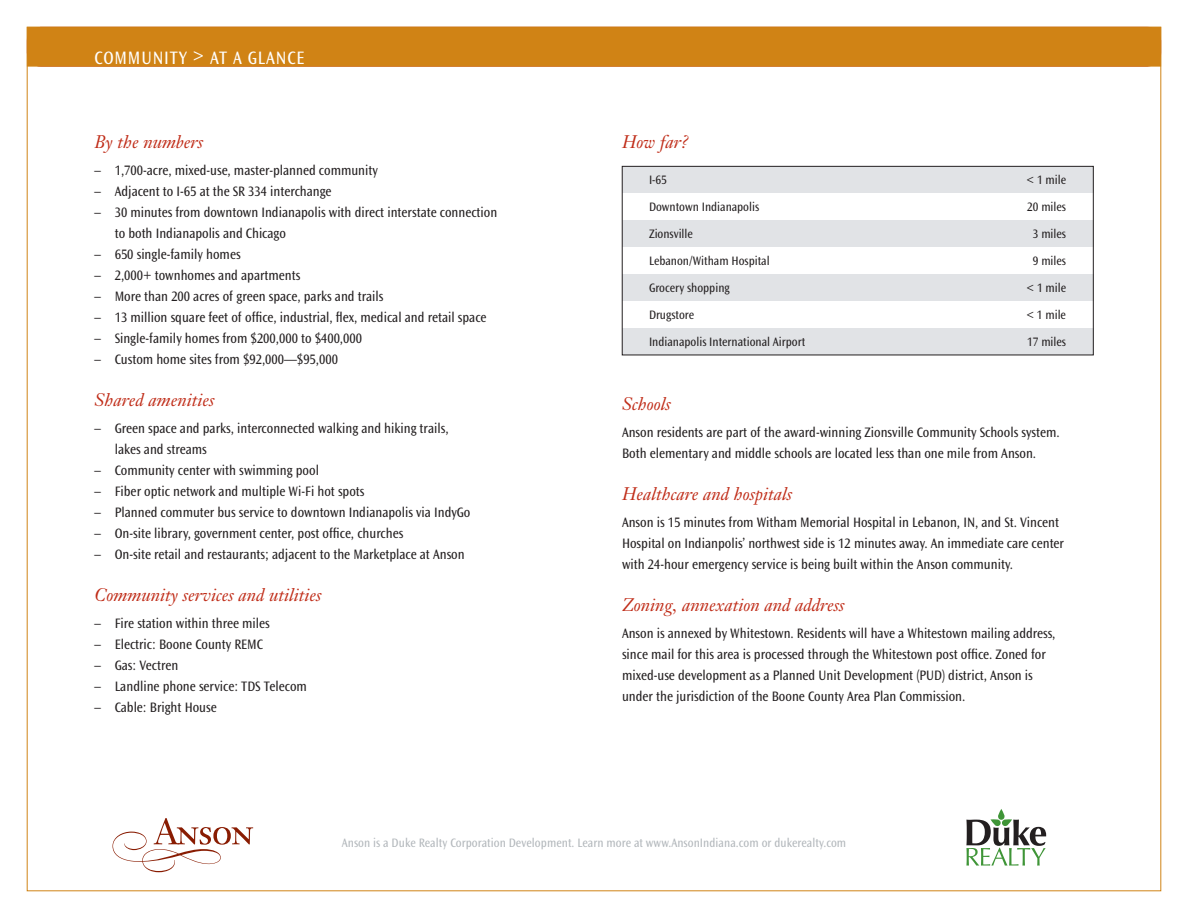
<style>
.page{position:relative;width:1188px;height:918px;background:#fff}
.page>*{position:absolute;margin:0;border:0;box-sizing:border-box;transform-origin:0 0}
.t1{font:18.75px "Ocean Sans MM 403 475";letter-spacing:.055em;color:#fff;scale:.9 1}
.t2{font:italic 18px "Janson Text";color:#c02d19}
.t3{font:14.25px/21px "Ocean Sans MM 403 475";color:#231f20;scale:.9 1}
.t4{font:12.75px "Ocean Sans MM 403 475";color:#231f20;scale:.9 1}
.t5{font:12.75px "Ocean Sans MM 403 475";letter-spacing:.005em;color:#b2b7bb;scale:.9 1}
</style>
<div class="page">
<div style="left:27px;top:27px;width:1134px;height:39px;background:#d08315"></div>
<div style="left:622px;top:166px;width:472px;height:27px;background:#e1e3e6"></div>
<div style="left:622px;top:220px;width:472px;height:27px;background:#e1e3e6"></div>
<div style="left:622px;top:274px;width:472px;height:27px;background:#e1e3e6"></div>
<div style="left:622px;top:328px;width:472px;height:27px;background:#e1e3e6"></div>
<div style="left:622px;top:166px;width:472px;height:189px;border:1px solid #231f20"></div>
<svg style="left:966px;top:809px;width:80px;height:57px"></svg>
<svg style="left:113px;top:818px;width:140px;height:54px"></svg>
<h1 class="t1" style="left:94px;top:47px;width:235px">comm unity &gt; AT A GLANCE</h1>
<p class="t2" style="left:94px;top:131px;width:110px">By the numbers</p>
<p class="t3" style="left:94px;top:160px;width:316px">– 1,700-acre, mixed-use, master-planned community</p>
<p class="t3" style="left:94px;top:181px;width:265px">– Adjacent to I-65 at the SR 334 interchange</p>
<p class="t3" style="left:115px;top:202px;width:427px;text-indent:-20px">– 30 minutes from downtown Indianapolis with direct interstate connection to both Indianapolis and Chicago</p>
<p class="t3" style="left:94px;top:244px;width:164px">– 650 single-family homes</p>
<p class="t3" style="left:94px;top:265px;width:230px">– 2,000+ townhomes and apartments</p>
<p class="t3" style="left:94px;top:286px;width:323px">– More than 200 acres of green space, parks and trails</p>
<p class="t3" style="left:94px;top:307px;width:437px">– 13 million square feet of office, industrial, flex, medical and retail space</p>
<p class="t3" style="left:94px;top:328px;width:299px">– Single-family homes from $200,000 to $400,000</p>
<p class="t3" style="left:94px;top:349px;width:272px">– Custom home sites from $92,000—$95,000</p>
<p class="t2" style="left:94px;top:389px;width:122px">Shared amenities</p>
<p class="t3" style="left:115px;top:418px;width:372px;text-indent:-20px">– Green space and parks, interconnected walking and hiking trails, lakes and streams</p>
<p class="t3" style="left:94px;top:460px;width:251px">– Community center with swimming pool</p>
<p class="t3" style="left:94px;top:481px;width:302px">– Fiber optic network and multiple Wi-Fi hot spots</p>
<p class="t3" style="left:94px;top:502px;width:419px">– Planned commuter bus service to downtown Indianapolis via IndyGo</p>
<p class="t3" style="left:94px;top:523px;width:345px">– O n-site library, government center, post office, churches</p>
<p class="t3" style="left:94px;top:544px;width:413px">– O n-site retail and restaurants; adjacent to the Marketplace at Anson</p>
<p class="t2" style="left:94px;top:584px;width:228px">Community services and utilities</p>
<p class="t3" style="left:94px;top:613px;width:196px">– Fire station within three miles</p>
<p class="t3" style="left:94px;top:634px;width:188px">– Electric: Boone County REMC</p>
<p class="t3" style="left:94px;top:655px;width:95px">– Gas: Vectren</p>
<p class="t3" style="left:94px;top:676px;width:238px">– Landline phone service: TDS Telecom</p>
<p class="t3" style="left:94px;top:697px;width:137px">– Cable: Bright House</p>
<p class="t2" style="left:622px;top:131px;width:68px">How far?</p>
<p class="t4" style="left:649px;top:172px;width:21px">I-65</p>
<p class="t4" style="left:1027px;top:172px;width:45px">&lt; 1 mile</p>
<p class="t4" style="left:649px;top:199px;width:124px">Downtown Indianapolis</p>
<p class="t4" style="left:1027px;top:199px;width:45px">20 miles</p>
<p class="t4" style="left:649px;top:226px;width:50px">Zionsville</p>
<p class="t4" style="left:1033px;top:226px;width:38px">3 miles</p>
<p class="t4" style="left:649px;top:253px;width:136px">Lebanon/Witham Hospital</p>
<p class="t4" style="left:1033px;top:253px;width:38px">9 miles</p>
<p class="t4" style="left:649px;top:280px;width:91px">Grocery shopping</p>
<p class="t4" style="left:1027px;top:280px;width:45px">&lt; 1 mile</p>
<p class="t4" style="left:649px;top:307px;width:52px">Drugstore</p>
<p class="t4" style="left:1027px;top:307px;width:45px">&lt; 1 mile</p>
<p class="t4" style="left:649px;top:334px;width:175px">Indianapolis International Airport</p>
<p class="t4" style="left:1027px;top:334px;width:45px">17 miles</p>
<p class="t2" style="left:622px;top:393px;width:50px">Schools</p>
<p class="t3" style="left:622px;top:422px;width:488px">Anson residents are part of the award-winning Zionsville Community Schools system.<br>Both elementary and middle schools are located less than one mile from Anson.</p>
<p class="t2" style="left:622px;top:483px;width:172px">Healthcare and hospitals</p>
<p class="t3" style="left:622px;top:512px;width:493px">Anson is 15 minutes from Witham Memorial Hospital in Lebanon, IN , and St. Vincent<br>Hospital on Indianpolis’ northwest side is 12 minutes away. An immediate care center with 24-hour emergency service is being built within the Anson community.</p>
<p class="t2" style="left:622px;top:594px;width:224px">Zoning, annexation and address</p>
<p class="t3" style="left:622px;top:623px;width:483px">Anson is annexed by Whitestown. Residents will have a Whitestown mailing address, since mail for this area is processed through the Whitestown post office. Zoned for mixed-use development as a Planned Unit Development (PUD) district, Anson is under the jurisdiction of the Boone County Area Plan Commission.</p>
<p class="t5" style="left:342px;top:835px;width:562px">Anson is a Duke Realty Corporation Development. Learn more at www.AnsonIndiana.com or dukerealty.com</p>
</div>
